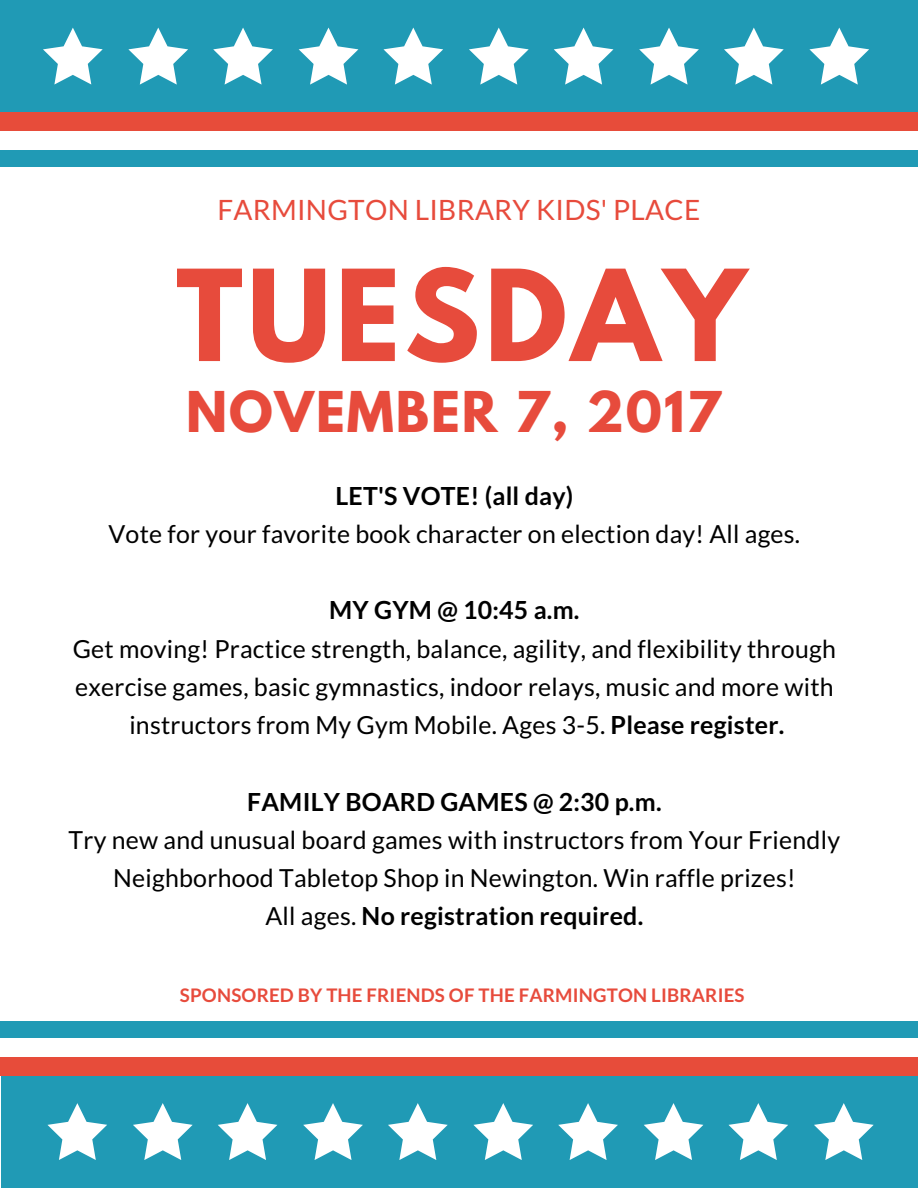
<style>
.page{position:relative;width:918px;height:1188px;background:#fff}
.page>*{position:absolute;margin:0;border:0;box-sizing:border-box;transform-origin:0 0}
.t1{font:700 112.05px "League Spartan";letter-spacing:.04em;color:#e74b3c}
.t2{font:700 49.8px "League Spartan";letter-spacing:.04em;color:#e74b3c}
.t3{font:28.05px "Lato";letter-spacing:.01em;color:#e74b3c}
.t4{font:24.9px/38.2px "Lato";letter-spacing:.01em;color:#000;text-align:center}
.t5{font:700 24.9px "Lato";letter-spacing:.01em;color:#000}
.t6{font:700 18.75px "Lato";letter-spacing:.01em;color:#e74b3c}
.s1{font-weight:700}
</style>
<div class="page">
<div style="left:0;top:0;width:918px;height:126px;background:#209ab5"></div>
<div style="left:0;top:112px;width:918px;height:19px;background:#e74c3a"></div>
<div style="left:0;top:150px;width:918px;height:16px;background:#209ab5"></div>
<svg style="left:213px;top:27px;width:60px;height:58px"></svg>
<svg style="left:298px;top:27px;width:61px;height:58px"></svg>
<svg style="left:383px;top:27px;width:60px;height:58px"></svg>
<svg style="left:469px;top:27px;width:60px;height:58px"></svg>
<svg style="left:554px;top:27px;width:60px;height:58px"></svg>
<svg style="left:639px;top:27px;width:60px;height:58px"></svg>
<svg style="left:724px;top:27px;width:60px;height:58px"></svg>
<svg style="left:809px;top:27px;width:60px;height:58px"></svg>
<svg style="left:43px;top:27px;width:60px;height:58px"></svg>
<svg style="left:128px;top:27px;width:60px;height:58px"></svg>
<div style="left:1px;top:1062px;width:917px;height:126px;background:#209ab5"></div>
<div style="left:0;top:1057px;width:918px;height:19px;background:#e74c3a"></div>
<div style="left:0;top:1022px;width:918px;height:16px;background:#209ab5"></div>
<svg style="left:218px;top:1103px;width:60px;height:57px"></svg>
<svg style="left:303px;top:1103px;width:60px;height:57px"></svg>
<svg style="left:388px;top:1103px;width:60px;height:57px"></svg>
<svg style="left:473px;top:1103px;width:60px;height:57px"></svg>
<svg style="left:558px;top:1103px;width:60px;height:57px"></svg>
<svg style="left:644px;top:1103px;width:60px;height:57px"></svg>
<svg style="left:728px;top:1103px;width:60px;height:57px"></svg>
<svg style="left:814px;top:1103px;width:60px;height:57px"></svg>
<svg style="left:47px;top:1103px;width:60px;height:57px"></svg>
<svg style="left:133px;top:1103px;width:60px;height:57px"></svg>
<p class="t3" style="left:217px;top:193px;width:484px">FARMINGTON LIBRARY KIDS' PLACE</p>
<h1 class="t1" style="left:176px;top:260px;width:572px">TUESDAY</h1>
<h2 class="t2" style="left:186px;top:387px;width:536px">NOVEMBER 7, 2017</h2>
<p class="t5" style="left:335px;top:480px;width:239px">LET'S VOTE! (all day)</p>
<p class="t4" style="left:108px;top:514px;width:693px">Vote for your favorite book character on election day! All ages.</p>
<p class="t5" style="left:329px;top:595px;width:252px">MY GYM @ 10:45 a.m.</p>
<p class="t4" style="left:73px;top:629px;width:765px">Get moving! Practice strength, balance, agility, and flexibility through exercise games, basic gymnastics, indoor relays, music and more with instructors from My Gym Mobile. Ages 3-5. <span class="s1">Please register.</span></p>
<p class="t5" style="left:247px;top:786px;width:416px">FAMILY BOARD GAMES @ 2:30 p.m.</p>
<p class="t4" style="left:69px;top:820px;width:773px">Try new and unusual board games with instructors from Your Friendly<br>Neighborhood Tabletop Shop in Newington. Win raffle prizes!<br>All ages. <span class="s1">No registration required.</span></p>
<p class="t6" style="left:180px;top:984px;width:566px">SPONSORED BY THE FRIENDS OF THE FARMINGTON LIBRARIES</p>
</div>
